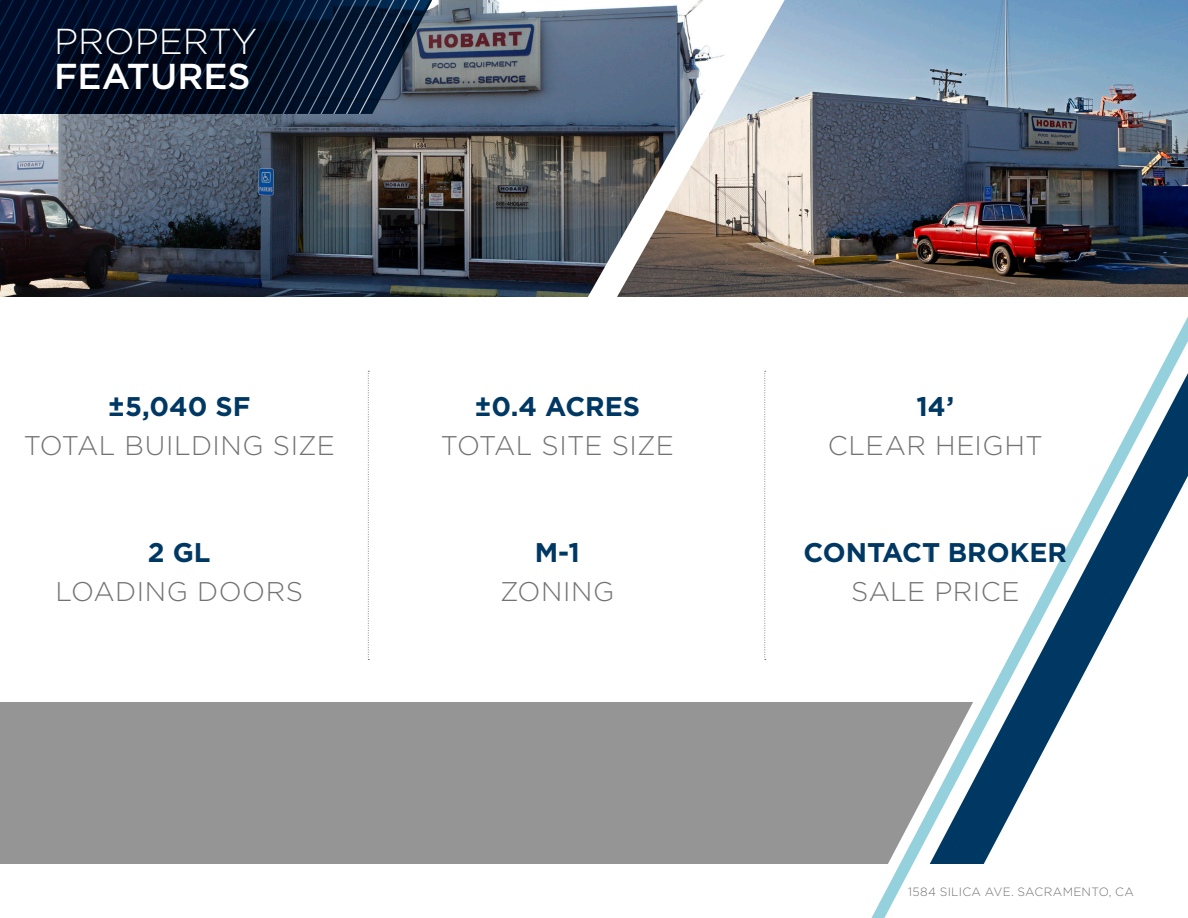
<style>
.page{position:relative;width:1188px;height:918px;background:#fff}
.page>*{position:absolute;margin:0;border:0;box-sizing:border-box;transform-origin:0 0}
.Property_Name___Address{font:300 36px/34.5px "Gotham";color:#fff}
.t1{font:300 27px "Gotham";letter-spacing:.015em;color:#717271}
.t2{font:700 27px "Gotham";color:#003864}
.t3{font:300 12px "Gotham";letter-spacing:.025em;color:#717271}
.s1{font-weight:500}
</style>
<div class="page">
<img style="left:0;top:0;width:617px;height:297px">
<img style="left:617px;top:0;width:571px;height:297px">
<svg style="left:368px;top:371px;width:1px;height:289px"></svg>
<svg style="left:764px;top:371px;width:2px;height:289px"></svg>
<svg style="left:0;top:0;width:441px;height:114px;background:#0c1a31"></svg>
<svg style="left:871px;top:270px;width:59px;height:648px"></svg>
<svg style="left:930px;top:146px;width:258px;height:718px"></svg>
<div style="left:0;top:702px;width:973px;height:162px;background:#949594"></div>
<p class="Property_Name___Address" style="left:54px;top:23px;width:205px">PROPERTY<br><span class="s1">FEATURES</span></p>
<p class="t2" style="left:108px;top:389px;width:144px">±5,040 SF</p>
<p class="t1" style="left:24px;top:429px;width:313px">TOTAL BUILDING SIZE</p>
<p class="t2" style="left:148px;top:534px;width:64px">2 GL</p>
<p class="t1" style="left:56px;top:574px;width:249px">LOADING DOORS</p>
<p class="t2" style="left:474px;top:389px;width:167px">±0.4 ACRES</p>
<p class="t1" style="left:441px;top:429px;width:235px">TOTAL SITE SIZE</p>
<p class="t2" style="left:535px;top:534px;width:47px">M-1</p>
<p class="t1" style="left:500px;top:574px;width:116px">ZONING</p>
<p class="t2" style="left:916px;top:389px;width:39px">14’</p>
<p class="t1" style="left:828px;top:429px;width:216px">CLEAR HEIGHT</p>
<p class="t2" style="left:803px;top:534px;width:265px">CONTACT BROKER</p>
<p class="t1" style="left:851px;top:574px;width:170px">SALE PRICE</p>
<p class="t3" style="left:908px;top:884px;width:227px">1584 SILICA AVE. SACRAMENTO, CA</p>
</div>
